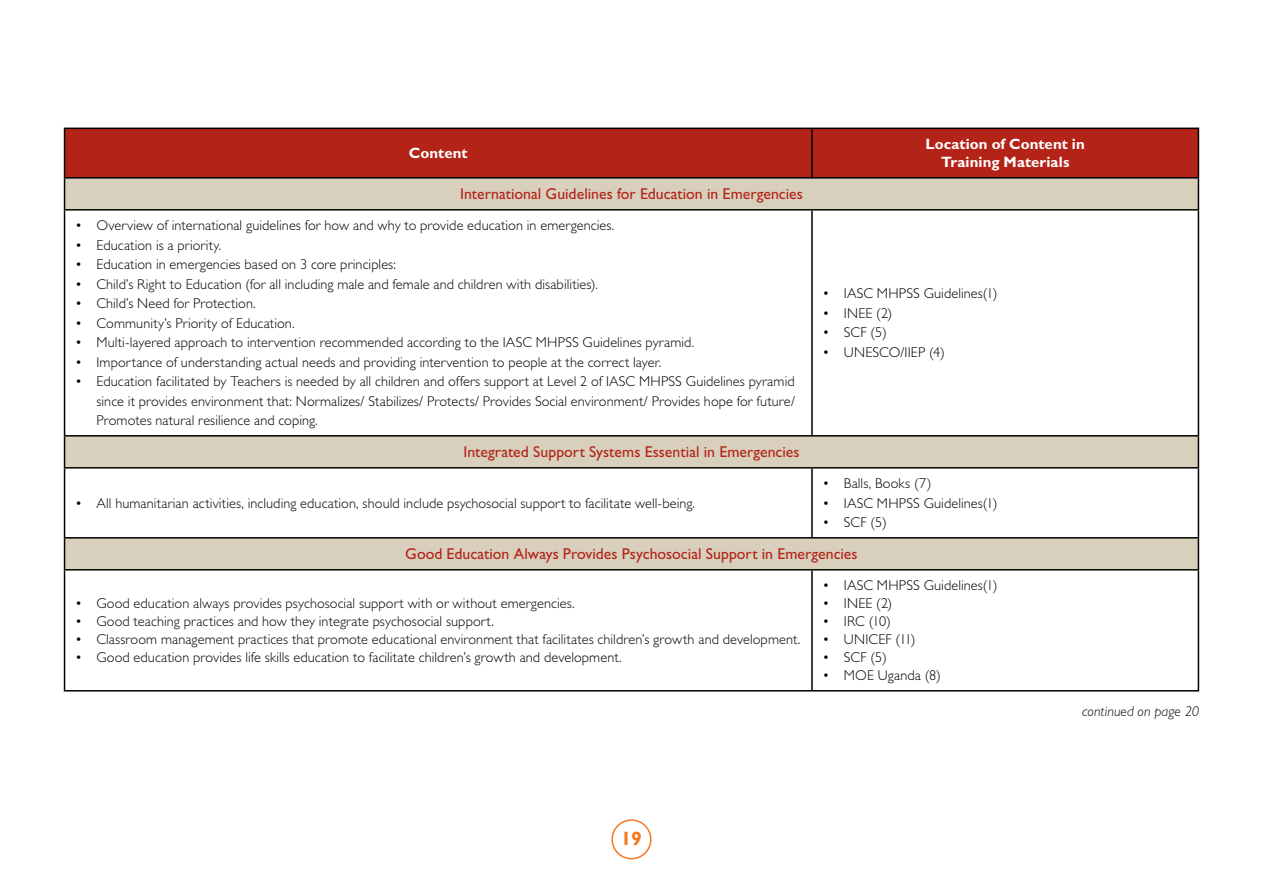
<style>
.page{position:relative;width:1263px;height:893px;background:#fff}
.page>*{position:absolute;margin:0;border:0;box-sizing:border-box;transform-origin:0 0}
.t1{font:700 19.5px "Gill Sans Std";color:#f47721}
.t2{font:15.75px "Gill Sans Std";color:#b32318}
.t3{font:700 15px/18px "Gill Sans Std";letter-spacing:.005em;color:#fff;text-align:center}
.t4{font:300 14.25px/19.5px "Gill Sans Std";letter-spacing:.005em;color:#000;text-align:justify}
.t5{font:italic 300 14.25px "Gill Sans Std";letter-spacing:.005em;color:#000}
</style>
<div class="page">
<div style="left:611px;top:819px;width:40px;height:40px;border:2px solid #f47721;border-radius:50%"></div>
<div style="left:65px;top:129px;width:1133px;height:48px;background:#b32318"></div>
<svg style="left:65px;top:179px;width:1133px;height:390px"></svg>
<hr style="left:64px;top:128px;width:748px;height:1px;background:#000">
<hr style="left:64px;top:129px;width:1px;height:48px;background:#000">
<hr style="left:812px;top:128px;width:387px;height:1px;background:#000">
<hr style="left:811px;top:129px;width:2px;height:48px;background:#000">
<hr style="left:1198px;top:129px;width:1px;height:48px;background:#000">
<hr style="left:64px;top:177px;width:748px;height:2px;background:#000">
<hr style="left:64px;top:179px;width:1px;height:30px;background:#000">
<hr style="left:812px;top:177px;width:387px;height:2px;background:#000">
<hr style="left:1198px;top:179px;width:1px;height:30px;background:#000">
<hr style="left:64px;top:209px;width:748px;height:2px;background:#000">
<hr style="left:64px;top:211px;width:1px;height:224px;background:#000">
<hr style="left:812px;top:209px;width:387px;height:2px;background:#000">
<hr style="left:811px;top:211px;width:2px;height:224px;background:#000">
<hr style="left:1198px;top:211px;width:1px;height:224px;background:#000">
<hr style="left:64px;top:435px;width:748px;height:2px;background:#000">
<hr style="left:64px;top:437px;width:1px;height:30px;background:#000">
<hr style="left:812px;top:435px;width:387px;height:2px;background:#000">
<hr style="left:1198px;top:437px;width:1px;height:30px;background:#000">
<hr style="left:64px;top:467px;width:748px;height:2px;background:#000">
<hr style="left:64px;top:469px;width:1px;height:68px;background:#000">
<hr style="left:812px;top:467px;width:387px;height:2px;background:#000">
<hr style="left:811px;top:469px;width:2px;height:68px;background:#000">
<hr style="left:1198px;top:469px;width:1px;height:68px;background:#000">
<hr style="left:64px;top:537px;width:748px;height:2px;background:#000">
<hr style="left:64px;top:539px;width:1px;height:30px;background:#000">
<hr style="left:812px;top:537px;width:387px;height:2px;background:#000">
<hr style="left:1198px;top:539px;width:1px;height:30px;background:#000">
<hr style="left:64px;top:569px;width:748px;height:2px;background:#000">
<hr style="left:64px;top:571px;width:1px;height:119px;background:#000">
<hr style="left:812px;top:569px;width:387px;height:2px;background:#000">
<hr style="left:811px;top:571px;width:2px;height:119px;background:#000">
<hr style="left:1198px;top:571px;width:1px;height:119px;background:#000">
<hr style="left:64px;top:690px;width:748px;height:1px;background:#000">
<hr style="left:812px;top:690px;width:387px;height:1px;background:#000">
<p class="t3" style="left:409px;top:144px;width:60px">Content</p>
<p class="t3" style="left:926px;top:135px;width:161px">Location of Content in<br>Training Materials</p>
<p class="t2" style="left:460px;top:185px;width:344px">International Guidelines for Education in Emergencies</p>
<p class="t4" style="left:75px;top:216px;width:541px">• Overview of international guidelines for how and why to provide education in emergencies.</p>
<p class="t4" style="left:75px;top:235px;width:148px">• Education is a priority.</p>
<p class="t4" style="left:75px;top:255px;width:322px">• Education in emergencies based on 3 core principles:</p>
<p class="t4" style="left:75px;top:274px;width:524px">• Child’s Right to Education (for all including male and female and children with disabilities).</p>
<p class="t4" style="left:75px;top:294px;width:182px">• Child’s Need for Protection.</p>
<p class="t4" style="left:75px;top:313px;width:221px">• Community’s Priority of Education.</p>
<p class="t4" style="left:75px;top:333px;width:620px">• Multi-layered approach to intervention recommended according to the IASC MHPSS Guidelines pyramid.</p>
<p class="t4" style="left:75px;top:352px;width:587px">• Importance of understanding actual needs and providing intervention to people at the correct layer.</p>
<p class="t4" style="left:96px;top:372px;width:700px;text-indent:-21px">• Education facilitated by Teachers is needed by all children and offers support at Level 2 of IASC MHPSS Guidelines pyramid since it provides environment that: Normalizes/ Stabilizes/ Protects/ Provides Social environment/ Provides hope for future/ Promotes natural resilience and coping.</p>
<p class="t4" style="left:823px;top:284px;width:176px">• IASC MHPSS Guidelines(1)</p>
<p class="t4" style="left:823px;top:303px;width:71px">• INEE (2)</p>
<p class="t4" style="left:823px;top:323px;width:66px">• SCF (5)</p>
<p class="t4" style="left:823px;top:342px;width:124px">• UNESCO/IIEP (4)</p>
<p class="t2" style="left:463px;top:443px;width:338px">Integrated Support Systems Essential in Emergencies</p>
<p class="t4" style="left:75px;top:493px;width:621px">• All humanitarian activities, including education, should include psychosocial support to facilitate well-being.</p>
<p class="t4" style="left:823px;top:474px;width:111px">• Balls, Books (7)</p>
<p class="t4" style="left:823px;top:493px;width:176px">• IASC MHPSS Guidelines(1)</p>
<p class="t4" style="left:823px;top:513px;width:66px">• SCF (5)</p>
<p class="t2" style="left:405px;top:545px;width:454px">Good Education Always Provides Psychosocial Support in Emergencies</p>
<p class="t4" style="left:75px;top:594px;width:501px">• Good education always provides psychosocial support with or without emergencies.</p>
<p class="t4" style="left:75px;top:612px;width:420px">• Good teaching practices and how they integrate psychosocial support.</p>
<p class="t4" style="left:75px;top:630px;width:727px">• Classroom management practices that promote educational environment that facilitates children’s growth and development.</p>
<p class="t4" style="left:75px;top:648px;width:548px">• Good education provides life skills education to facilitate children’s growth and development.</p>
<p class="t4" style="left:823px;top:576px;width:176px">• IASC MHPSS Guidelines(1)</p>
<p class="t4" style="left:823px;top:594px;width:71px">• INEE (2)</p>
<p class="t4" style="left:823px;top:612px;width:70px">• IRC (10)</p>
<p class="t4" style="left:823px;top:630px;width:95px">• UNICEF (11)</p>
<p class="t4" style="left:823px;top:648px;width:66px">• SCF (5)</p>
<p class="t4" style="left:823px;top:666px;width:120px">• MOE Uganda (8)</p>
<h1 class="t1" style="left:621px;top:827px;width:23px">19</h1>
<p class="t5" style="left:1082px;top:703px;width:119px">continued on page 20</p>
</div>
